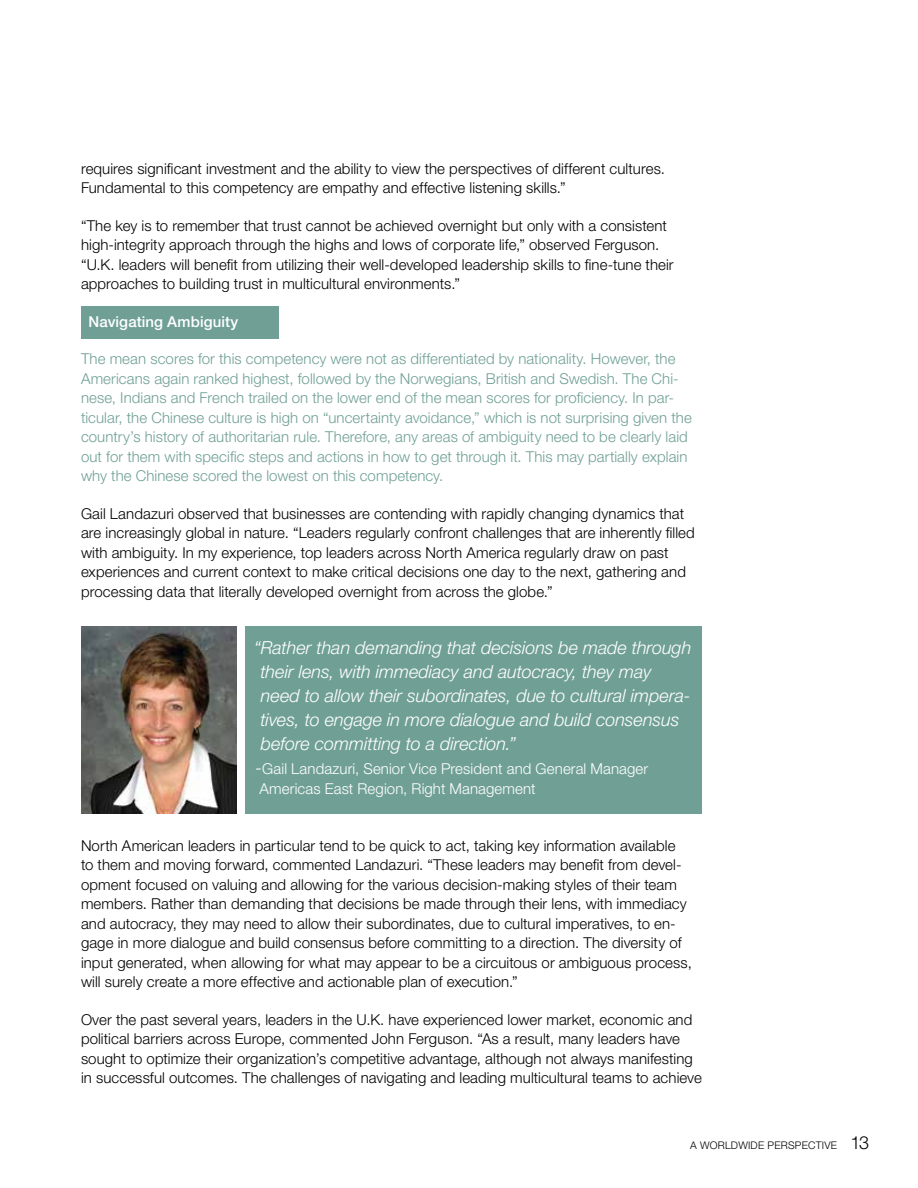
<style>
.page{position:relative;width:918px;height:1188px;background:#fff}
.page>*{position:absolute;margin:0;border:0;box-sizing:border-box;transform-origin:0 0}
.t1{font:italic 300 18px/24px "Helvetica Neue";letter-spacing:-.005em;color:#fff}
.t2{font:300 15px/19.5px "Helvetica Neue";letter-spacing:.005em;color:#000}
.t3{font:300 15px/19.5px "Helvetica Neue";letter-spacing:.005em;color:#70a095}
.t4{font:300 15px/19.5px "Helvetica Neue";letter-spacing:.005em;color:#fff}
.t5{font:500 15px "Helvetica Neue";letter-spacing:.005em;color:#fff}
.t6{font:300 10.5px "Helvetica Neue";letter-spacing:.02em;color:#000}
.s1{font-style:italic;font-size:18px}
.s2{font-size:18px}
</style>
<div class="page">
<div style="left:81px;top:306px;width:198px;height:32px;background:#70a095"></div>
<div style="left:246px;top:626px;width:456px;height:188px;background:#70a095"></div>
<img style="left:81px;top:626px;width:155px;height:188px">
<p class="t2" style="left:81px;top:158px;width:585px">requires significant investment and the ability to view the perspectives of different cultures.<br>Fundamental to this competency are empathy and effective listening skills.”</p>
<p class="t2" style="left:81px;top:215px;width:594px">“The key is to remember that trust cannot be achieved overnight but only with a consistent high-integrity approach through the highs and lows of corporate life,” observed Ferguson. “U.K. leaders will benefit from utilizing their well-developed leadership skills to fine-tune their approaches to building trust in multicultural environments.”</p>
<p class="t5" style="left:88px;top:313px;width:151px">Navigating Ambiguity</p>
<p class="t3" style="left:81px;top:349px;width:612px">The mean scores for this competency were not as differentiated by nationality. However, the Americans again ranked highest, followed by the Norwegians, British and Swedish. The Chi&shy;nese, Indians and French trailed on the lower end of the mean scores for proficiency. In par&shy;ticular, the Chinese culture is high on “uncertainty avoidance,” which is not surprising given the country’s history of authoritarian rule. Therefore, any areas of ambiguity need to be clearly laid out for them with specific steps and actions in how to get through it. This may partially explain why the Chinese scored the lowest on this competency.</p>
<p class="t2" style="left:81px;top:503px;width:615px">Gail Landazuri observed that businesses are contending with rapidly changing dynamics that are increasingly global in nature. “Leaders regularly confront challenges that are inherently filled with ambiguity. In my experience, top leaders across North America regularly draw on past experiences and current context to make critical decisions one day to the next, gathering and processing data that literally developed overnight from across the globe.”</p>
<p class="t1" style="left:260px;top:635px;width:432px;text-indent:-6px">“Rather than demanding that decisions be made through their lens, with immediacy and autocracy, they may need to allow their subordinates, due to cultural impera&shy;tives, to engage in more dialogue and build consensus before committing to a direction.”</p>
<p class="t4" style="left:256px;top:759px;width:394px"><span class="s1">-</span>Gail Landazuri, Senior Vice President and General Manager<br>Americas East Region, Right Management</p>
<p class="t2" style="left:81px;top:835px;width:612px">North American leaders in particular tend to be quick to act, taking key information available<br>to them and moving forward, commented Landazuri. “These leaders may benefit from devel&shy;opment focused on valuing and allowing for the various decision-making styles of their team members. Rather than demanding that decisions be made through their lens, with immediacy and autocracy, they may need to allow their subordinates, due to cultural imperatives, to en&shy;gage in more dialogue and build consensus before committing to a direction. The diversity of input generated, when allowing for what may appear to be a circuitous or ambiguous process, will surely create a more effective and actionable plan of execution.”</p>
<p class="t2" style="left:81px;top:1009px;width:622px">Over the past several years, leaders in the U.K. have experienced lower market, economic and political barriers across Europe, commented John Ferguson. “As a result, many leaders have sought to optimize their organization’s competitive advantage, although not always manifesting in successful outcomes. The challenges of navigating and leading multicultural teams to achieve</p>
<p class="t6" style="left:690px;top:1139px;width:181px">A worldwide Perspective <span class="s2">13</span></p>
</div>
